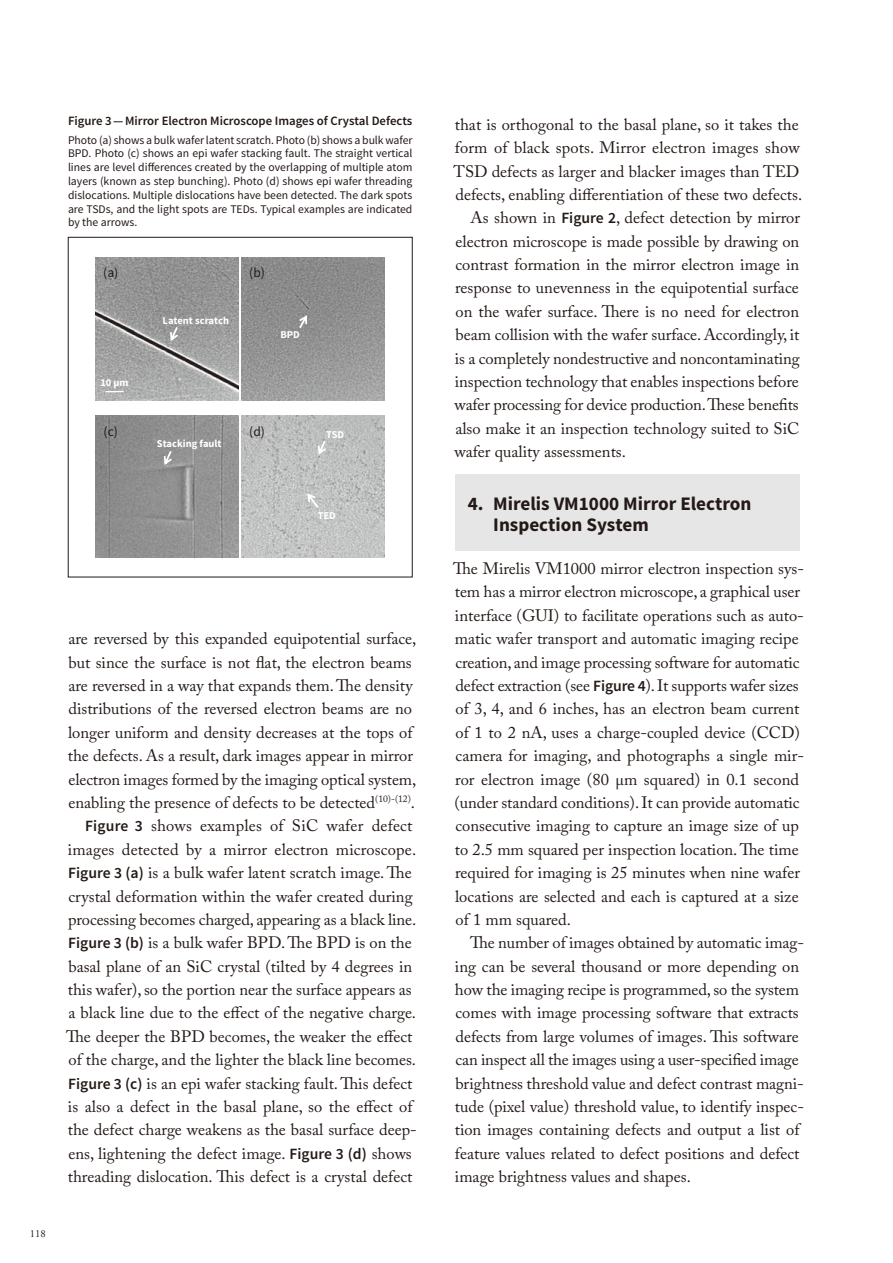
<style>
.page{position:relative;width:893px;height:1263px;background:#fff}
.page>*{position:absolute;margin:0;border:0;box-sizing:border-box;transform-origin:0 0}
.t1{font:700 19.2px/21.3px "Source Sans Pro";color:#231916}
.t2{font:16.5px/23.4px "Adobe Caslon Pro";color:#231916}
.t3{font:13.5px "Source Sans Pro";color:#231916}
.t4{font:600 12.75px "Source Sans Pro";color:#231916}
.t5{font:11.7px/13.8px "Source Sans Pro";color:#231916;text-align:justify}
.t6{font:10.65px "Adobe Garamond Pro";color:#231916}
.t7{font:700 10.5px "Source Sans Pro";color:#fff}
.s1{color:#fff}
.s2{font-family:"Source Sans Pro";font-weight:600;font-size:15.6px}
</style>
<div class="page">
<div style="left:455px;top:474px;width:344px;height:77px;background:#e6e6e7"></div>
<img style="left:96px;top:258px;width:143px;height:143px">
<img style="left:242px;top:258px;width:143px;height:143px">
<img style="left:96px;top:416px;width:143px;height:141px">
<img style="left:242px;top:416px;width:143px;height:141px">
<svg style="left:318px;top:441px;width:8px;height:14px"></svg>
<svg style="left:307px;top:493px;width:11px;height:15px"></svg>
<svg style="left:299px;top:315px;width:8px;height:13px"></svg>
<svg style="left:170px;top:327px;width:8px;height:14px"></svg>
<svg style="left:164px;top:451px;width:8px;height:14px"></svg>
<svg style="left:106px;top:391px;width:18px;height:1px"></svg>
<p class="t4" style="left:68px;top:116px;width:346px">Figure 3 — Mirror Electron Microscope Images of Crystal Defects</p>
<p class="t5" style="left:68px;top:134px;width:346px">Photo (a) shows a bulk wafer latent scratch. Photo (b) shows a bulk wafer BPD. Photo (c) shows an epi wafer stacking fault. The straight vertical lines are level differences created by the overlapping of multiple atom layers (known as step bunching). Photo (d) shows epi wafer threading dislocations. Multiple dislocations have been detected. The dark spots are TSDs, and the light spots are TEDs. Typical examples are indicated by the arrows.</p>
<p class="t3" style="left:103px;top:264px;width:17px">(a)</p>
<p class="t3" style="left:249px;top:264px;width:17px">(b)</p>
<p class="t7" style="left:100px;top:377px;width:30px">10 µm</p>
<p class="t7" style="left:163px;top:315px;width:68px">Latent scratch</p>
<p class="t3" style="left:104px;top:423px;width:16px">(c)</p>
<p class="t3" style="left:249px;top:423px;width:17px">(d)</p>
<p class="t7" style="left:157px;top:437px;width:66px">Stacking fault</p>
<p class="t7" style="left:280px;top:329px;width:21px">BPD</p>
<p class="t7" style="left:326px;top:428px;width:20px">TSD</p>
<p class="t7" style="left:318px;top:510px;width:20px">TED</p>
<p class="t6" style="left:30px;top:1228px;width:20px">118<span class="s1">.</span></p>
<p class="t2" style="left:68px;top:629px;width:349px">are reversed by this expanded equipotential surface,</p>
<p class="t2" style="left:68px;top:652px;width:345px">but since the surface is not flat, the electron beams</p>
<p class="t2" style="left:68px;top:676px;width:346px">are reversed in a way that expands them. The density</p>
<p class="t2" style="left:68px;top:699px;width:345px">distributions of the reversed electron beams are no</p>
<p class="t2" style="left:68px;top:722px;width:346px">longer uniform and density decreases at the tops of</p>
<p class="t2" style="left:68px;top:746px;width:347px">the defects. As a result, dark images appear in mirror</p>
<p class="t2" style="left:68px;top:769px;width:349px">electron images formed by the imaging optical system,</p>
<p class="t2" style="left:68px;top:793px;width:348px">enabling the presence of defects to be detected<sup>(10)-(12)</sup>.</p>
<p class="t2" style="left:85px;top:816px;width:329px"><span class="s2">Figure 3</span> shows examples of SiC wafer defect</p>
<p class="t2" style="left:68px;top:839px;width:350px">images detected by a mirror electron microscope.</p>
<p class="t2" style="left:68px;top:863px;width:345px"><span class="s2">Figure 3 (a)</span> is a bulk wafer latent scratch image. The</p>
<p class="t2" style="left:68px;top:886px;width:346px">crystal deformation within the wafer created during</p>
<p class="t2" style="left:68px;top:909px;width:350px">processing becomes charged, appearing as a black line.</p>
<p class="t2" style="left:68px;top:933px;width:345px"><span class="s2">Figure 3 (b)</span> is a bulk wafer BPD. The BPD is on the</p>
<p class="t2" style="left:68px;top:956px;width:345px">basal plane of an SiC crystal (tilted by 4 degrees in</p>
<p class="t2" style="left:68px;top:980px;width:345px">this wafer), so the portion near the surface appears as</p>
<p class="t2" style="left:68px;top:1003px;width:349px">a black line due to the effect of the negative charge.</p>
<p class="t2" style="left:66px;top:1026px;width:348px">The deeper the BPD becomes, the weaker the effect</p>
<p class="t2" style="left:69px;top:1050px;width:349px">of the charge, and the lighter the black line becomes.</p>
<p class="t2" style="left:68px;top:1073px;width:346px"><span class="s2">Figure 3 (c)</span> is an epi wafer stacking fault. This defect</p>
<p class="t2" style="left:68px;top:1097px;width:346px">is also a defect in the basal plane, so the effect of</p>
<p class="t2" style="left:68px;top:1120px;width:351px">the defect charge weakens as the basal surface deep-</p>
<p class="t2" style="left:68px;top:1143px;width:345px">ens, lightening the defect image. <span class="s2">Figure 3 (d)</span> shows</p>
<p class="t2" style="left:68px;top:1167px;width:346px">threading dislocation. This defect is a crystal defect</p>
<p class="t2" style="left:455px;top:114px;width:345px">that is orthogonal to the basal plane, so it takes the</p>
<p class="t2" style="left:455px;top:138px;width:346px">form of black spots. Mirror electron images show</p>
<p class="t2" style="left:453px;top:161px;width:347px">TSD defects as larger and blacker images than TED</p>
<p class="t2" style="left:455px;top:185px;width:348px">defects, enabling differentiation of these two defects.</p>
<p class="t2" style="left:471px;top:208px;width:331px">As shown in <span class="s2">Figure 2</span>, defect detection by mirror</p>
<p class="t2" style="left:455px;top:231px;width:345px">electron microscope is made possible by drawing on</p>
<p class="t2" style="left:455px;top:255px;width:345px">contrast formation in the mirror electron image in</p>
<p class="t2" style="left:455px;top:278px;width:345px">response to unevenness in the equipotential surface</p>
<p class="t2" style="left:455px;top:301px;width:345px">on the wafer surface. There is no need for electron</p>
<p class="t2" style="left:455px;top:325px;width:346px">beam collision with the wafer surface. Accordingly, it</p>
<p class="t2" style="left:455px;top:348px;width:346px">is a completely nondestructive and noncontaminating</p>
<p class="t2" style="left:455px;top:372px;width:345px">inspection technology that enables inspections before</p>
<p class="t2" style="left:454px;top:395px;width:346px">wafer processing for device production. These benefits</p>
<p class="t2" style="left:455px;top:418px;width:346px">also make it an inspection technology suited to SiC</p>
<p class="t2" style="left:454px;top:442px;width:173px">wafer quality assessments.</p>
<p class="t1" style="left:493px;top:492px;width:260px;text-indent:-26px">4. Mirelis VM1000 Mirror Electron<br>Inspection System</p>
<p class="t2" style="left:453px;top:559px;width:352px">The Mirelis VM1000 mirror electron inspection sys&shy;tem has a mirror electron microscope, a graphical user interface (GUI) to facilitate operations such as auto&shy;matic wafer transport and automatic imaging recipe creation, and image processing software for automatic defect extraction (see <span class="s2">Figure 4</span>). It supports wafer sizes of 3, 4, and 6 inches, has an electron beam current of 1 to 2 nA, uses a charge-coupled device (CCD) camera for imaging, and photographs a single mir&shy;ror electron image (80 μm squared) in 0.1 second (under standard conditions). It can provide automatic consecutive imaging to capture an image size of up to 2.5 mm squared per inspection location. The time required for imaging is 25 minutes when nine wafer locations are selected and each is captured at a size of 1 mm squared.</p>
<p class="t2" style="left:455px;top:933px;width:351px;text-indent:15px">The number of images obtained by automatic imag&shy;ing can be several thousand or more depending on how the imaging recipe is programmed, so the system comes with image processing software that extracts defects from large volumes of images. This software can inspect all the images using a user-specified image brightness threshold value and defect contrast magni&shy;tude (pixel value) threshold value, to identify inspec&shy;tion images containing defects and output a list of feature values related to defect positions and defect image brightness values and shapes.</p>
</div>
